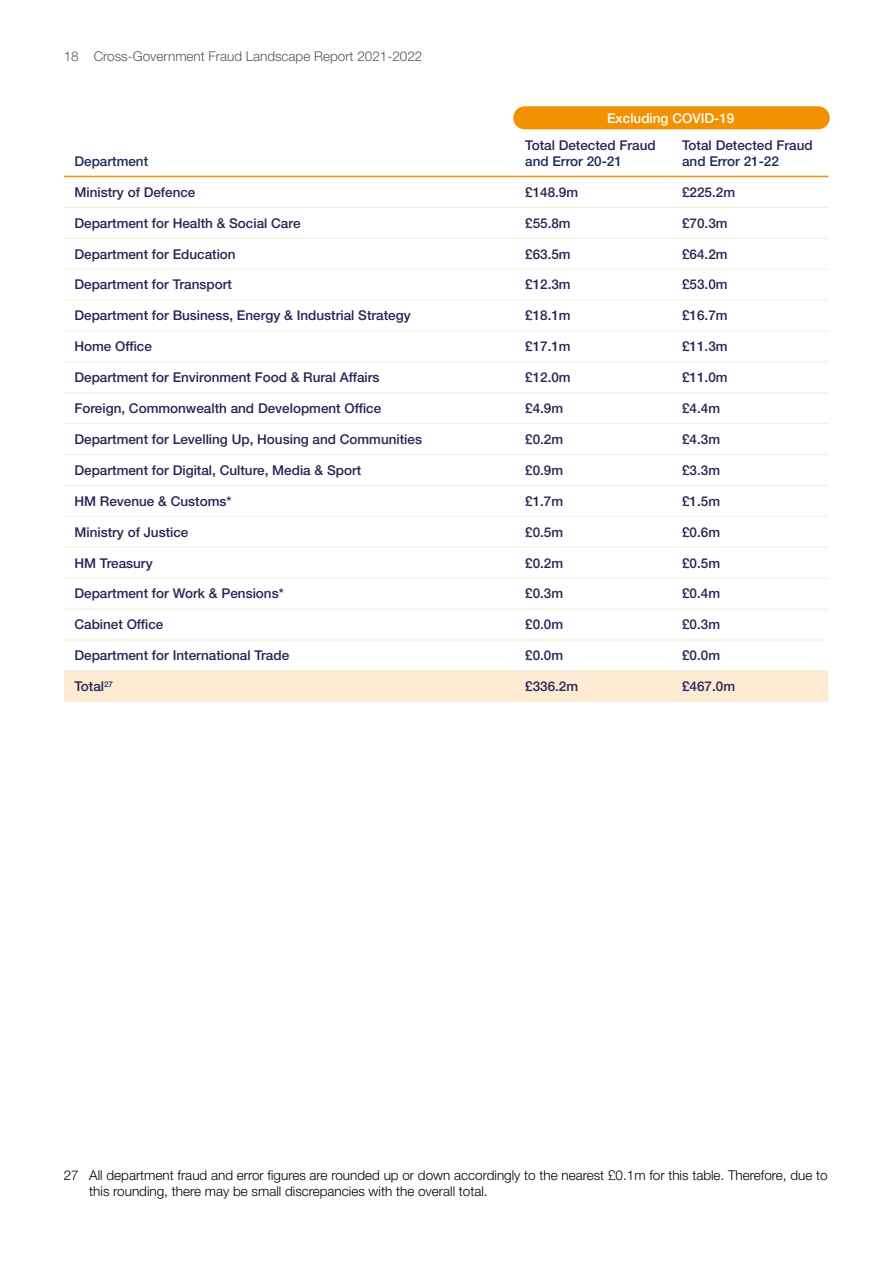
<style>
.page{position:relative;width:893px;height:1263px;background:#fff}
.page>*{position:absolute;margin:0;border:0;box-sizing:border-box;transform-origin:0 0}
.t1{font:500 13.5px/16.2px "Helvetica Neue LT Std";color:#292456}
.t2{font:300 13.5px/16.2px "Helvetica Neue LT Std";color:#000}
.t3{font:300 13.5px "Helvetica Neue LT Std";color:#54565b}
.t4{font:500 13.5px "Helvetica Neue LT Std";color:#fff}
</style>
<div class="page">
<div style="left:64px;top:671px;width:764px;height:31px;background:#feebd3"></div>
<hr style="left:64px;top:207px;width:450px;height:1px;background:#feebd3">
<hr style="left:514px;top:207px;width:157px;height:1px;background:#feebd3">
<hr style="left:671px;top:207px;width:157px;height:1px;background:#feebd3">
<hr style="left:64px;top:238px;width:450px;height:1px;background:#feebd3">
<hr style="left:514px;top:238px;width:157px;height:1px;background:#feebd3">
<hr style="left:671px;top:238px;width:157px;height:1px;background:#feebd3">
<hr style="left:64px;top:269px;width:450px;height:1px;background:#feebd3">
<hr style="left:514px;top:269px;width:157px;height:1px;background:#feebd3">
<hr style="left:671px;top:269px;width:157px;height:1px;background:#feebd3">
<hr style="left:64px;top:300px;width:450px;height:1px;background:#feebd3">
<hr style="left:514px;top:300px;width:157px;height:1px;background:#feebd3">
<hr style="left:671px;top:300px;width:157px;height:1px;background:#feebd3">
<hr style="left:64px;top:331px;width:450px;height:1px;background:#feebd3">
<hr style="left:514px;top:331px;width:157px;height:1px;background:#feebd3">
<hr style="left:671px;top:331px;width:157px;height:1px;background:#feebd3">
<hr style="left:64px;top:361px;width:450px;height:1px;background:#feebd3">
<hr style="left:514px;top:361px;width:157px;height:1px;background:#feebd3">
<hr style="left:671px;top:361px;width:157px;height:1px;background:#feebd3">
<hr style="left:64px;top:392px;width:450px;height:1px;background:#feebd3">
<hr style="left:514px;top:392px;width:157px;height:1px;background:#feebd3">
<hr style="left:671px;top:392px;width:157px;height:1px;background:#feebd3">
<hr style="left:64px;top:423px;width:450px;height:1px;background:#feebd3">
<hr style="left:514px;top:423px;width:157px;height:1px;background:#feebd3">
<hr style="left:671px;top:423px;width:157px;height:1px;background:#feebd3">
<hr style="left:64px;top:454px;width:450px;height:1px;background:#feebd3">
<hr style="left:514px;top:454px;width:157px;height:1px;background:#feebd3">
<hr style="left:671px;top:454px;width:157px;height:1px;background:#feebd3">
<hr style="left:64px;top:485px;width:450px;height:1px;background:#feebd3">
<hr style="left:514px;top:485px;width:157px;height:1px;background:#feebd3">
<hr style="left:671px;top:485px;width:157px;height:1px;background:#feebd3">
<hr style="left:64px;top:516px;width:450px;height:1px;background:#feebd3">
<hr style="left:514px;top:516px;width:157px;height:1px;background:#feebd3">
<hr style="left:671px;top:516px;width:157px;height:1px;background:#feebd3">
<hr style="left:64px;top:547px;width:450px;height:1px;background:#feebd3">
<hr style="left:514px;top:547px;width:157px;height:1px;background:#feebd3">
<hr style="left:671px;top:547px;width:157px;height:1px;background:#feebd3">
<hr style="left:64px;top:578px;width:450px;height:1px;background:#feebd3">
<hr style="left:514px;top:578px;width:157px;height:1px;background:#feebd3">
<hr style="left:671px;top:578px;width:157px;height:1px;background:#feebd3">
<hr style="left:64px;top:609px;width:450px;height:1px;background:#feebd3">
<hr style="left:514px;top:609px;width:157px;height:1px;background:#feebd3">
<hr style="left:671px;top:609px;width:157px;height:1px;background:#feebd3">
<hr style="left:64px;top:640px;width:450px;height:1px;background:#feebd3">
<hr style="left:514px;top:640px;width:157px;height:1px;background:#feebd3">
<hr style="left:671px;top:640px;width:157px;height:1px;background:#feebd3">
<hr style="left:64px;top:670px;width:450px;height:1px;background:#feebd3">
<hr style="left:514px;top:670px;width:157px;height:1px;background:#feebd3">
<hr style="left:671px;top:670px;width:157px;height:1px;background:#feebd3">
<hr style="left:64px;top:176px;width:450px;height:1px;background:#f39200">
<hr style="left:514px;top:176px;width:157px;height:1px;background:#f39200">
<hr style="left:671px;top:176px;width:157px;height:1px;background:#f39200">
<div style="left:513px;top:106px;width:317px;height:23px;background:#f39200;border-radius:12px"></div>
<p class="t3" style="left:64px;top:48px;width:360px">18 Cross-Government Fraud Landscape Report 2021-2022</p>
<p class="t1" style="left:74px;top:153px;width:75px">Department</p>
<p class="t4" style="left:607px;top:110px;width:129px">Excluding COVID-19</p>
<p class="t1" style="left:525px;top:137px;width:132px">Total Detected Fraud and Error 20-21</p>
<p class="t1" style="left:682px;top:137px;width:132px">Total Detected Fraud and Error 21-22</p>
<p class="t1" style="left:74px;top:184px;width:123px">Ministry of Defence</p>
<p class="t1" style="left:525px;top:184px;width:55px">£148.9m</p>
<p class="t1" style="left:682px;top:184px;width:55px">£225.2m</p>
<p class="t1" style="left:74px;top:215px;width:228px">Department for Health &amp; Social Care</p>
<p class="t1" style="left:525px;top:215px;width:47px">£55.8m</p>
<p class="t1" style="left:682px;top:215px;width:47px">£70.3m</p>
<p class="t1" style="left:74px;top:245px;width:163px">Department for Education</p>
<p class="t1" style="left:525px;top:245px;width:47px">£63.5m</p>
<p class="t1" style="left:682px;top:245px;width:47px">£64.2m</p>
<p class="t1" style="left:74px;top:276px;width:159px">Department for Transport</p>
<p class="t1" style="left:525px;top:276px;width:47px">£12.3m</p>
<p class="t1" style="left:682px;top:276px;width:47px">£53.0m</p>
<p class="t1" style="left:74px;top:307px;width:338px">Department for Business, Energy &amp; Industrial Strategy</p>
<p class="t1" style="left:525px;top:307px;width:47px">£18.1m</p>
<p class="t1" style="left:682px;top:307px;width:47px">£16.7m</p>
<p class="t1" style="left:74px;top:338px;width:79px">Home Office</p>
<p class="t1" style="left:525px;top:338px;width:47px">£17.1m</p>
<p class="t1" style="left:682px;top:338px;width:47px">£11.3m</p>
<p class="t1" style="left:74px;top:369px;width:307px">Department for Environment Food &amp; Rural Affairs</p>
<p class="t1" style="left:525px;top:369px;width:47px">£12.0m</p>
<p class="t1" style="left:682px;top:369px;width:47px">£11.0m</p>
<p class="t1" style="left:74px;top:400px;width:308px">Foreign, Commonwealth and Development Office</p>
<p class="t1" style="left:525px;top:400px;width:40px">£4.9m</p>
<p class="t1" style="left:682px;top:400px;width:40px">£4.4m</p>
<p class="t1" style="left:74px;top:431px;width:349px">Department for Levelling Up, Housing and Communities</p>
<p class="t1" style="left:525px;top:431px;width:40px">£0.2m</p>
<p class="t1" style="left:682px;top:431px;width:40px">£4.3m</p>
<p class="t1" style="left:74px;top:462px;width:288px">Department for Digital, Culture, Media &amp; Sport</p>
<p class="t1" style="left:525px;top:462px;width:40px">£0.9m</p>
<p class="t1" style="left:682px;top:462px;width:40px">£3.3m</p>
<p class="t1" style="left:74px;top:493px;width:159px">HM Revenue &amp; Customs*</p>
<p class="t1" style="left:525px;top:493px;width:40px">£1.7m</p>
<p class="t1" style="left:682px;top:493px;width:40px">£1.5m</p>
<p class="t1" style="left:74px;top:524px;width:116px">Ministry of Justice</p>
<p class="t1" style="left:525px;top:524px;width:40px">£0.5m</p>
<p class="t1" style="left:682px;top:524px;width:40px">£0.6m</p>
<p class="t1" style="left:74px;top:554px;width:80px">HM Treasury</p>
<p class="t1" style="left:525px;top:554px;width:40px">£0.2m</p>
<p class="t1" style="left:682px;top:554px;width:40px">£0.5m</p>
<p class="t1" style="left:74px;top:585px;width:211px">Department for Work &amp; Pensions*</p>
<p class="t1" style="left:525px;top:585px;width:40px">£0.3m</p>
<p class="t1" style="left:682px;top:585px;width:40px">£0.4m</p>
<p class="t1" style="left:74px;top:616px;width:91px">Cabinet Office</p>
<p class="t1" style="left:525px;top:616px;width:40px">£0.0m</p>
<p class="t1" style="left:682px;top:616px;width:40px">£0.3m</p>
<p class="t1" style="left:74px;top:647px;width:216px">Department for International Trade</p>
<p class="t1" style="left:525px;top:647px;width:40px">£0.0m</p>
<p class="t1" style="left:682px;top:647px;width:40px">£0.0m</p>
<p class="t1" style="left:74px;top:678px;width:40px">Total<sup>27</sup></p>
<p class="t1" style="left:525px;top:678px;width:55px">£336.2m</p>
<p class="t1" style="left:682px;top:678px;width:55px">£467.0m</p>
<p class="t2" style="left:89px;top:1166px;width:740px;text-indent:-26px">27 All department fraud and error figures are rounded up or down accordingly to the nearest £0.1m for this table. Therefore, due to this rounding, there may be small discrepancies with the overall total.</p>
</div>
